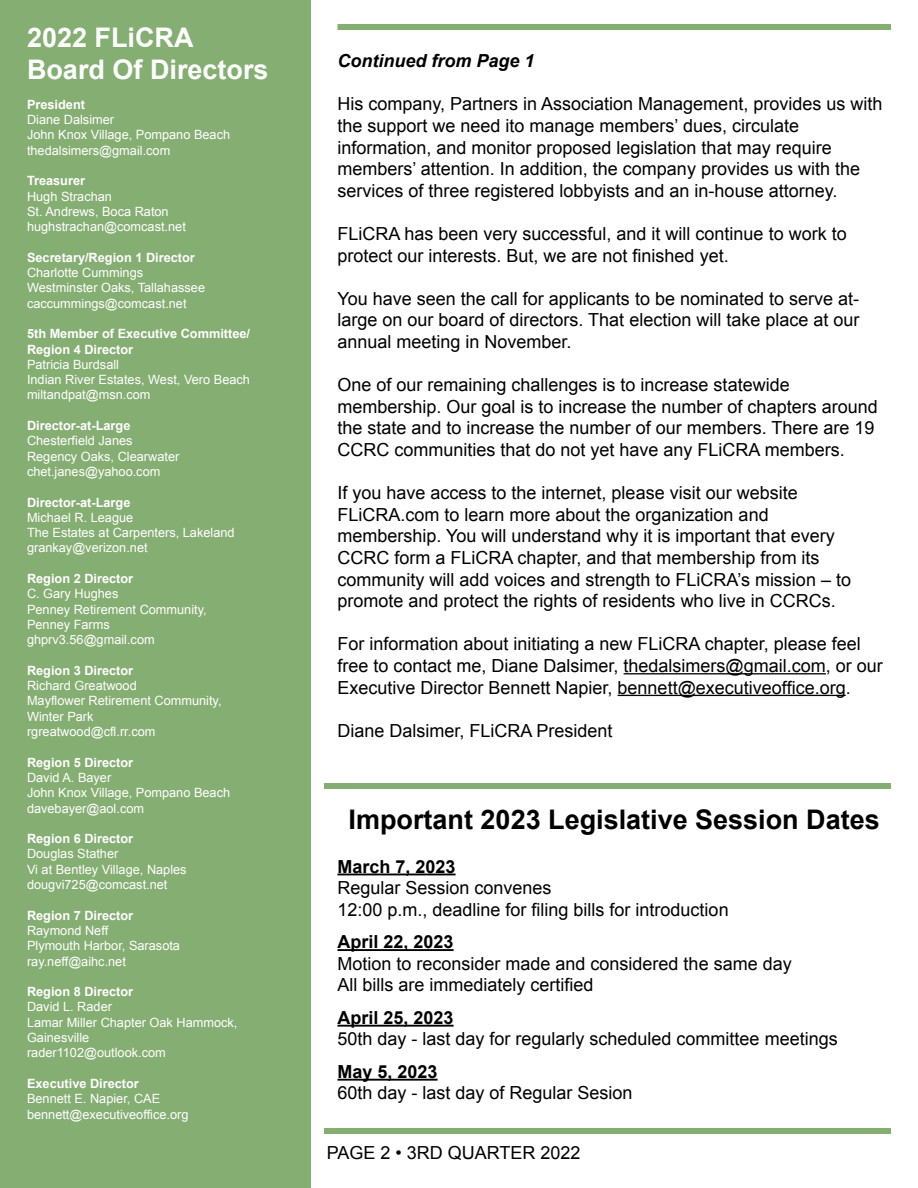
<style>
.page{position:relative;width:918px;height:1188px;background:#fff}
.page>*{position:absolute;margin:0;border:0;box-sizing:border-box;transform-origin:0 0}
.t1{font:700 27px "Arial";color:#000}
.t2{font:700 27px/32.4px "Arial";color:#fff}
.t3{font:18px/21.6px "Arial";color:#000}
.t4{font:700 18px "Arial";color:#000}
.t5{font:italic 700 18px "Arial";color:#000}
.t6{font:12.75px/15.3px "Arial";color:#fff}
.t7{font:700 12.75px/15.3px "Arial";color:#fff}
</style>
<div class="page">
<div style="left:0;top:0;width:310px;height:1188px;background:#85ae72"></div>
<div style="left:338px;top:24px;width:553px;height:6px;background:#85ae72"></div>
<div style="left:324px;top:1128px;width:567px;height:6px;background:#85ae72"></div>
<hr style="left:624px;top:673px;width:202px;height:1px;background:#000">
<hr style="left:618px;top:695px;width:228px;height:1px;background:#000">
<div style="left:324px;top:783px;width:567px;height:6px;background:#85ae72"></div>
<hr style="left:338px;top:874px;width:118px;height:1px;background:#000">
<hr style="left:338px;top:949px;width:116px;height:2px;background:#000">
<hr style="left:338px;top:1025px;width:116px;height:2px;background:#000">
<hr style="left:338px;top:1079px;width:100px;height:2px;background:#000">
<h1 class="t2" style="left:27px;top:22px;width:243px">2022 FLiCRA<br>Board Of Directors</h1>
<p class="t7" style="left:27px;top:97px;width:60px">President</p>
<p class="t6" style="left:27px;top:112px;width:205px">Diane Dalsimer<br>John Knox Village, Pompano Beach thedalsimers@gmail.com</p>
<p class="t7" style="left:27px;top:174px;width:60px">Treasurer</p>
<p class="t6" style="left:27px;top:189px;width:160px">Hugh Strachan<br>St. Andrews, Boca Raton hughstrachan@comcast.net</p>
<p class="t7" style="left:27px;top:250px;width:169px">Secretary/Region 1 Director</p>
<p class="t6" style="left:27px;top:265px;width:180px">Charlotte Cummings<br>Westminster Oaks, Tallahassee caccummings@comcast.net</p>
<p class="t7" style="left:27px;top:327px;width:225px">5th Member of Executive Committee/<br>Region 4 Director</p>
<p class="t6" style="left:27px;top:357px;width:224px">Patricia Burdsall<br>Indian River Estates, West, Vero Beach miltandpat@msn.com</p>
<p class="t7" style="left:27px;top:418px;width:105px">Director-at-Large</p>
<p class="t6" style="left:27px;top:433px;width:154px">Chesterfield Janes<br>Regency Oaks, Clearwater chet.janes@yahoo.com</p>
<p class="t7" style="left:27px;top:495px;width:105px">Director-at-Large</p>
<p class="t6" style="left:27px;top:510px;width:209px">Michael R. League<br>The Estates at Carpenters, Lakeland grankay@verizon.net</p>
<p class="t7" style="left:27px;top:571px;width:108px">Region 2 Director</p>
<p class="t6" style="left:27px;top:586px;width:181px">C. Gary Hughes<br>Penney Retirement Community,<br>Penney Farms ghprv3.56@gmail.com</p>
<p class="t7" style="left:27px;top:663px;width:108px">Region 3 Director</p>
<p class="t6" style="left:27px;top:678px;width:196px">Richard Greatwood<br>Mayflower Retirement Community,<br>Winter Park rgreatwood@cfl.rr.com</p>
<p class="t7" style="left:27px;top:755px;width:108px">Region 5 Director</p>
<p class="t6" style="left:27px;top:770px;width:205px">David A. Bayer<br>John Knox Village, Pompano Beach davebayer@aol.com</p>
<p class="t7" style="left:27px;top:831px;width:108px">Region 6 Director</p>
<p class="t6" style="left:27px;top:846px;width:161px">Douglas Stather<br>Vi at Bentley Village, Naples dougvi725@comcast.net</p>
<p class="t7" style="left:27px;top:908px;width:108px">Region 7 Director</p>
<p class="t6" style="left:27px;top:923px;width:155px">Raymond Neff<br>Plymouth Harbor, Sarasota ray.neff@aihc.net</p>
<p class="t7" style="left:27px;top:984px;width:108px">Region 8 Director</p>
<p class="t6" style="left:27px;top:999px;width:212px">David L. Rader<br>Lamar Miller Chapter Oak Hammock,<br>Gainesville<br>rader1102@outlook.com</p>
<p class="t7" style="left:27px;top:1076px;width:113px">Executive Director</p>
<p class="t6" style="left:27px;top:1091px;width:163px">Bennett E. Napier, CAE bennett@executiveoffice.org</p>
<p class="t5" style="left:338px;top:49px;width:199px">Continued from Page 1</p>
<p class="t3" style="left:338px;top:93px;width:546px">His company, Partners in Association Management, provides us with the support we need ito manage members’ dues, circulate information, and monitor proposed legislation that may require members’ attention. In addition, the company provides us with the services of three registered lobbyists and an in-house attorney.</p>
<p class="t3" style="left:338px;top:223px;width:511px">FLiCRA has been very successful, and it will continue to work to protect our interests. But, we are not finished yet.</p>
<p class="t3" style="left:338px;top:288px;width:523px;text-align:justify">You have seen the call for applicants to be nominated to serve at&shy;large on our board of directors. That election will take place at our annual meeting in November.</p>
<p class="t3" style="left:338px;top:374px;width:542px">One of our remaining challenges is to increase statewide membership. Our goal is to increase the number of chapters around the state and to increase the number of our members. There are 19<br>CCRC communities that do not yet have any FLiCRA members.</p>
<p class="t3" style="left:338px;top:482px;width:515px">If you have access to the internet, please visit our website FLiCRA.com to learn more about the organization and membership. You will understand why it is important that every CCRC form a FLiCRA chapter, and that membership from its community will add voices and strength to FLiCRA’s mission – to promote and protect the rights of residents who live in CCRCs.</p>
<p class="t3" style="left:338px;top:633px;width:547px">For information about initiating a new FLiCRA chapter, please feel free to contact me, Diane Dalsimer, thedalsimers@gmail.com, or our<br>Executive Director Bennett Napier, bennett@executiveoffice.org.</p>
<p class="t3" style="left:338px;top:720px;width:277px">Diane Dalsimer, FLiCRA President</p>
<h1 class="t1" style="left:349px;top:802px;width:533px">Important 2023 Legislative Session Dates</h1>
<p class="t4" style="left:338px;top:854px;width:120px">March 7, 2023</p>
<p class="t3" style="left:338px;top:877px;width:393px">Regular Session convenes<br>12:00 p.m., deadline for filing bills for introduction</p>
<p class="t4" style="left:338px;top:930px;width:118px">April 22, 2023</p>
<p class="t3" style="left:338px;top:953px;width:456px">Motion to reconsider made and considered the same day<br>All bills are immediately certified</p>
<p class="t4" style="left:338px;top:1006px;width:118px">April 25, 2023</p>
<p class="t3" style="left:338px;top:1028px;width:502px">50th day - last day for regularly scheduled committee meetings</p>
<p class="t4" style="left:338px;top:1060px;width:102px">May 5, 2023</p>
<p class="t3" style="left:338px;top:1082px;width:297px">60th day - last day of Regular Sesion</p>
<p class="t3" style="left:327px;top:1142px;width:255px">PAGE 2 • 3RD QUARTER 2022</p>
</div>
